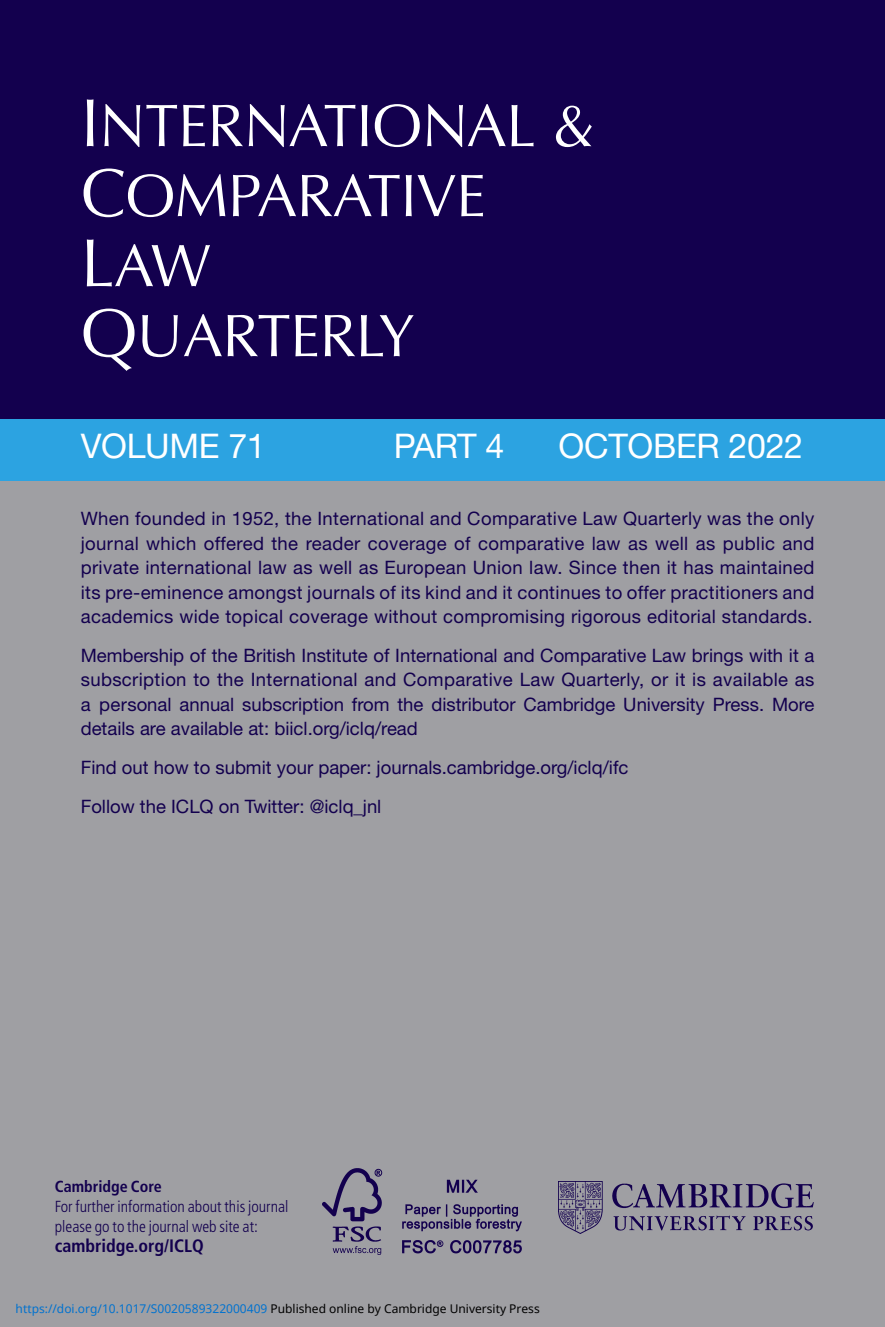
<style>
.page{position:relative;width:885px;height:1327px;background:#fff}
.page>*{position:absolute;margin:0;border:0;box-sizing:border-box;transform-origin:0 0}
.t1{font:60px/70px "Optima";letter-spacing:-.01em;color:#fff}
.t2{font:34px "Helvetica Neue";letter-spacing:-.01em;color:#fff}
.t3{font:18.4px/24.4px "Helvetica Neue";color:#13004e;text-align:justify}
.t4{font:700 condensed 18px "Frutiger";color:#13004e}
.t5{font:300 condensed 16px/20px "Frutiger";color:#13004e}
.t6{font:12px "Noto Sans";color:#0172cf}
.s1{font-size:68px}
.s2{font-weight:700}
.s3{color:#000}
</style>
<div class="page">
<div style="left:0;top:0;width:884px;height:420px;background:#13004e"></div>
<div style="left:0;top:419px;width:884px;height:63px;background:#2ca3e1"></div>
<div style="left:0;top:481px;width:884px;height:846px;background:#9f9fa3"></div>
<img style="left:322px;top:1168px;width:199px;height:86px">
<img style="left:558px;top:1181px;width:255px;height:52px">
<p class="t1" style="left:81px;top:96px;width:515px"><span class="s1">I</span>NTERNATIONAL &amp;<br><span class="s1">C</span>OMPARATIVE<br><span class="s1">L</span>AW<br><span class="s1">Q</span>UARTERLY</p>
<p class="t2" style="left:81px;top:433px;width:186px">VOLUME 71</p>
<p class="t2" style="left:394px;top:433px;width:112px">PART 4</p>
<p class="t2" style="left:558px;top:433px;width:246px">OCTOBER 2022</p>
<p class="t3" style="left:81px;top:508px;width:735px">When founded in 1952, the International and Comparative Law Quarterly was the only journal which offered the reader coverage of comparative law as well as public and private international law as well as European Union law. Since then it has maintained its pre-eminence amongst journals of its kind and it continues to offer practitioners and academics wide topical coverage without compromising rigorous editorial standards.</p>
<p class="t3" style="left:81px;top:645px;width:735px">Membership of the British Institute of International and Comparative Law brings with it a subscription to the International and Comparative Law Quarterly, or it is available as a personal annual subscription from the distributor Cambridge University Press. More details are available at: biicl.org/iclq/read</p>
<p class="t3" style="left:81px;top:750px;width:549px;line-height:38.6px">Find out how to submit your paper: journals.cambridge.org/iclq/ifc<br>Follow the ICLQ on Twitter: @iclq_jnl</p>
<p class="t5" style="left:55px;top:1177px;width:235px"><span class="s2">Cambridge Core<br></span>For further information about this journal please go to the journal web site at:</p>
<p class="t4" style="left:55px;top:1238px;width:150px">cambridge.org/ICLQ</p>
<p class="t6" style="left:16px;top:1300px;width:525px">https://doi.org/10.1017/S0020589322000409 <span class="s3">Published online by Cambridge University Press</span></p>
</div>
